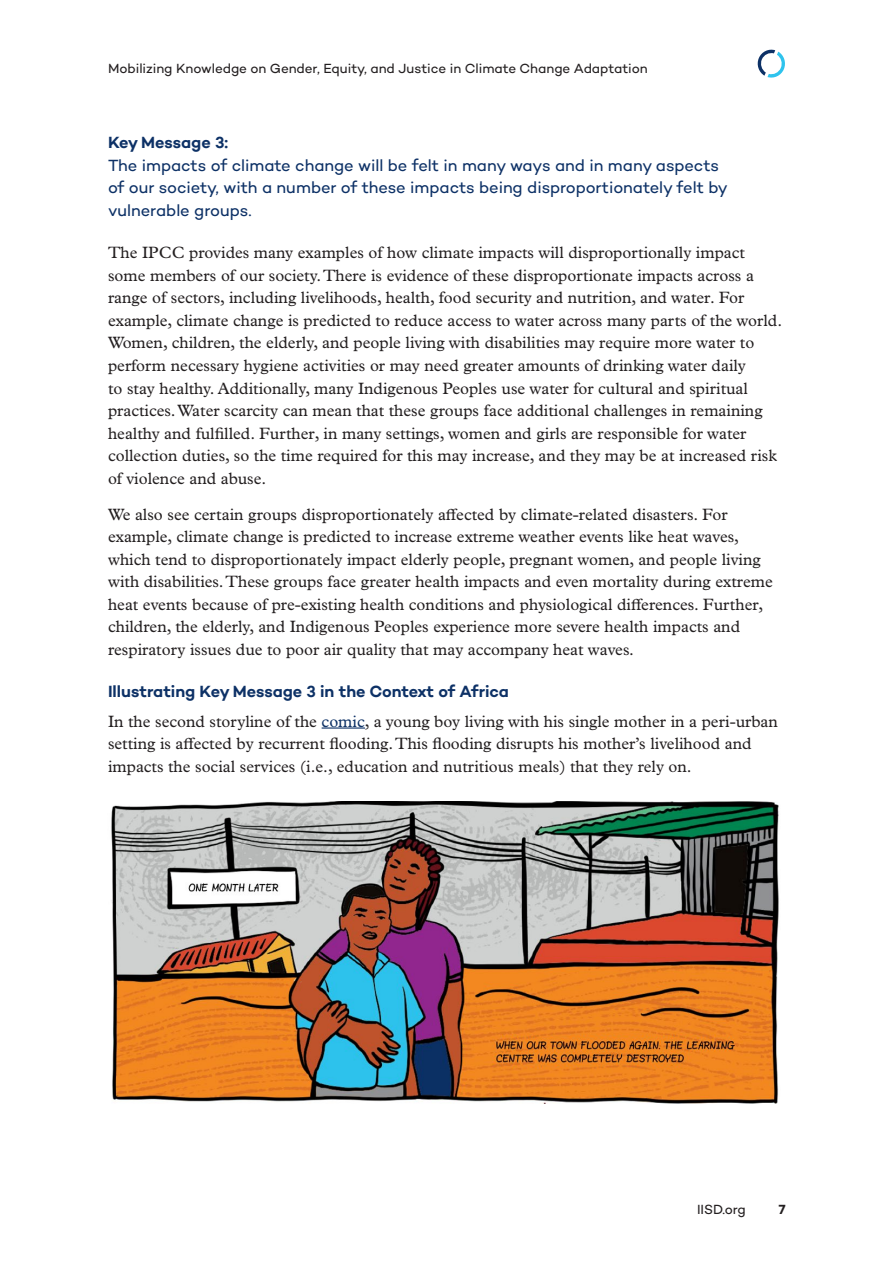
<style>
.page{position:relative;width:893px;height:1263px;background:#fff}
.page>*{position:absolute;margin:0;border:0;box-sizing:border-box;transform-origin:0 0}
.t1{font:16.5px/22.5px "Plantin MT Pro";color:#231f20}
.t2{font:16.5px/22.5px "Campton";letter-spacing:-.005em;color:#0d3166}
.t3{font:600 16.5px "Campton";letter-spacing:-.005em;color:#0d3166}
.t4{font:13.5px "Campton";letter-spacing:-.005em;color:#231f20}
.t5{font:600 13.5px "Campton";color:#231f20}
.s1{font-weight:600}
.s2{color:#0d3166}
</style>
<div class="page">
<svg style="left:757px;top:49px;width:28px;height:29px"></svg>
<hr style="left:322px;top:727px;width:43px;height:2px;background:#0d3166">
<img style="left:111px;top:801px;width:668px;height:302px">
<p class="t4" style="left:108px;top:60px;width:541px">Mobilizing Knowledge on Gender, Equity, and Justice in Climate Change Adaptation</p>
<h5 class="t2" style="left:108px;top:131px;width:621px"><span class="s1">Key Message 3:<br></span>The impacts of climate change will be felt in many ways and in many aspects of our society, with a number of these impacts being disproportionately felt by vulnerable groups.</h5>
<p class="t1" style="left:108px;top:242px;width:676px">The IPCC provides many examples of how climate impacts will disproportionally impact some members of our society. There is evidence of these disproportionate impacts across a range of sectors, including livelihoods, health, food security and nutrition, and water. For example, climate change is predicted to reduce access to water across many parts of the world.<br>Women, children, the elderly, and people living with disabilities may require more water to perform necessary hygiene activities or may need greater amounts of drinking water daily<br>to stay healthy. Additionally, many Indigenous Peoples use water for cultural and spiritual practices. Water scarcity can mean that these groups face additional challenges in remaining healthy and fulfilled. Further, in many settings, women and girls are responsible for water collection duties, so the time required for this may increase, and they may be at increased risk of violence and abuse.</p>
<p class="t1" style="left:108px;top:503px;width:666px">We also see certain groups disproportionately affected by climate-related disasters. For example, climate change is predicted to increase extreme weather events like heat waves, which tend to disproportionately impact elderly people, pregnant women, and people living with disabilities. These groups face greater health impacts and even mortality during extreme heat events because of pre-existing health conditions and physiological differences. Further, children, the elderly, and Indigenous Peoples experience more severe health impacts and respiratory issues due to poor air quality that may accompany heat waves.</p>
<h4 class="t3" style="left:108px;top:681px;width:403px">Illustrating Key Message 3 in the Context of Africa</h4>
<p class="t1" style="left:108px;top:710px;width:671px">In the second storyline of the <span class="s2">comic</span>, a young boy living with his single mother in a peri-urban setting is affected by recurrent flooding. This flooding disrupts his mother’s livelihood and impacts the social services (i.e., education and nutritious meals) that they rely on.</p>
<p class="t4" style="left:697px;top:1201px;width:50px">IISD.org</p>
<p class="t5" style="left:779px;top:1201px;width:8px">7</p>
</div>
